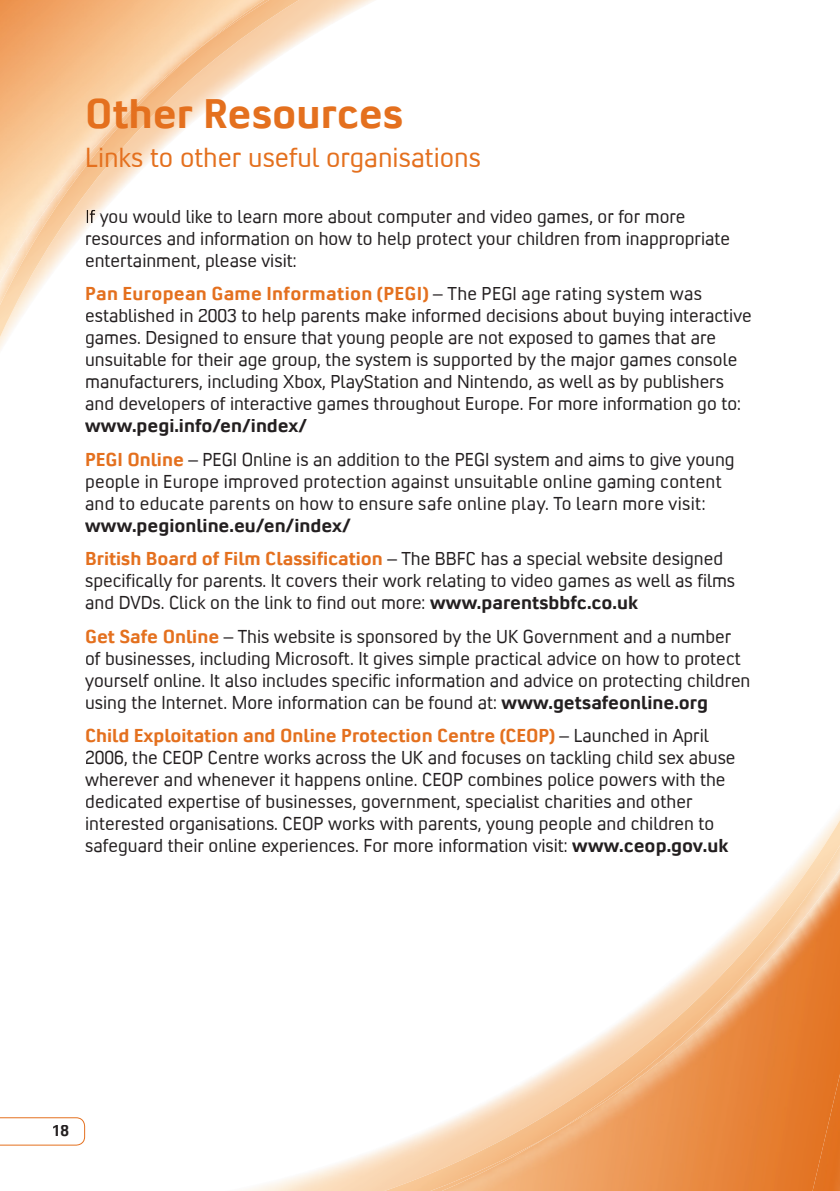
<style>
.page{position:relative;width:840px;height:1191px;background:#fff}
.page>*{position:absolute;margin:0;border:0;box-sizing:border-box;transform-origin:0 0}
.t1{font:700 42px "Convection";color:#e4701e}
.t2{font:28px "Convection";color:#e4701e}
.t3{font:19px/22px "Convection";color:#231f20}
.t4{font:700 16px "Convection";color:#231f20}
.s1{font-weight:700;color:#e4701e}
.s2{font-weight:700}
</style>
<div class="page">
<img style="left:0;top:0;width:299px;height:337px">
<img style="left:0;top:282px;width:200px;height:23px">
<img style="left:264px;top:0;width:5px;height:48px">
<img style="left:0;top:0;width:264px;height:282px">
<img style="left:384px;top:820px;width:455px;height:371px">
<img style="left:552px;top:845px;width:287px;height:24px">
<img style="left:430px;top:1134px;width:11px;height:57px">
<img style="left:441px;top:869px;width:398px;height:322px">
<img style="left:86px;top:210px;width:18px;height:17px">
<svg style="left:0;top:1117px;width:85px;height:28px"></svg>
<h1 class="t1" style="left:85px;top:86px;width:319px">Other Resources</h1>
<h2 class="t2" style="left:85px;top:140px;width:397px">Links to other useful organisations</h2>
<p class="t3" style="left:85px;top:205px;width:646px">If you would like to learn more about computer and video games, or for more resources and information on how to help protect your children from inappropriate entertainment, please visit:</p>
<p class="t3" style="left:85px;top:282px;width:667px"><span class="s1">Pan European Game Information (PEGI)</span> – The PEGI age rating system was established in 2003 to help parents make informed decisions about buying interactive games. Designed to ensure that young people are not exposed to games that are unsuitable for their age group, the system is supported by the major games console manufacturers, including Xbox, PlayStation and Nintendo, as well as by publishers and developers of interactive games throughout Europe. For more information go to:</p>
<p class="t3" style="left:85px;top:408px;width:650px;line-height:33.4px"><span class="s2">www.pegi.info/en/index/<br></span><span class="s1">PEGI Online</span> – PEGI Online is an addition to the PEGI system and aims to give young</p>
<p class="t3" style="left:85px;top:469px;width:637px">people in Europe improved protection against unsuitable online gaming content and to educate parents on how to ensure safe online play. To learn more visit:</p>
<p class="t3" style="left:85px;top:508px;width:639px;line-height:33.4px"><span class="s2">www.pegionline.eu/en/index/<br></span><span class="s1">British Board of Film Classification</span> – The BBFC has a special website designed</p>
<p class="t3" style="left:85px;top:569px;width:651px">specifically for parents. It covers their work relating to video games as well as films and DVDs. Click on the link to find out more: <span class="s2">www.parentsbbfc.co.uk</span></p>
<p class="t3" style="left:85px;top:624px;width:666px"><span class="s1">Get Safe Online</span> – This website is sponsored by the UK Government and a number of businesses, including Microsoft. It gives simple practical advice on how to protect yourself online. It also includes specific information and advice on protecting children using the Internet. More information can be found at: <span class="s2">www.getsafeonline.org</span></p>
<p class="t3" style="left:85px;top:723px;width:651px"><span class="s1">Child Exploitation and Online Protection Centre (CEOP)</span> – Launched in April 2006, the CEOP Centre works across the UK and focuses on tackling child sex abuse wherever and whenever it happens online. CEOP combines police powers with the dedicated expertise of businesses, government, specialist charities and other interested organisations. CEOP works with parents, young people and children to safeguard their online experiences. For more information visit: <span class="s2">www.ceop.gov.uk</span></p>
<p class="t4" style="left:52px;top:1120px;width:18px">18</p>
</div>
